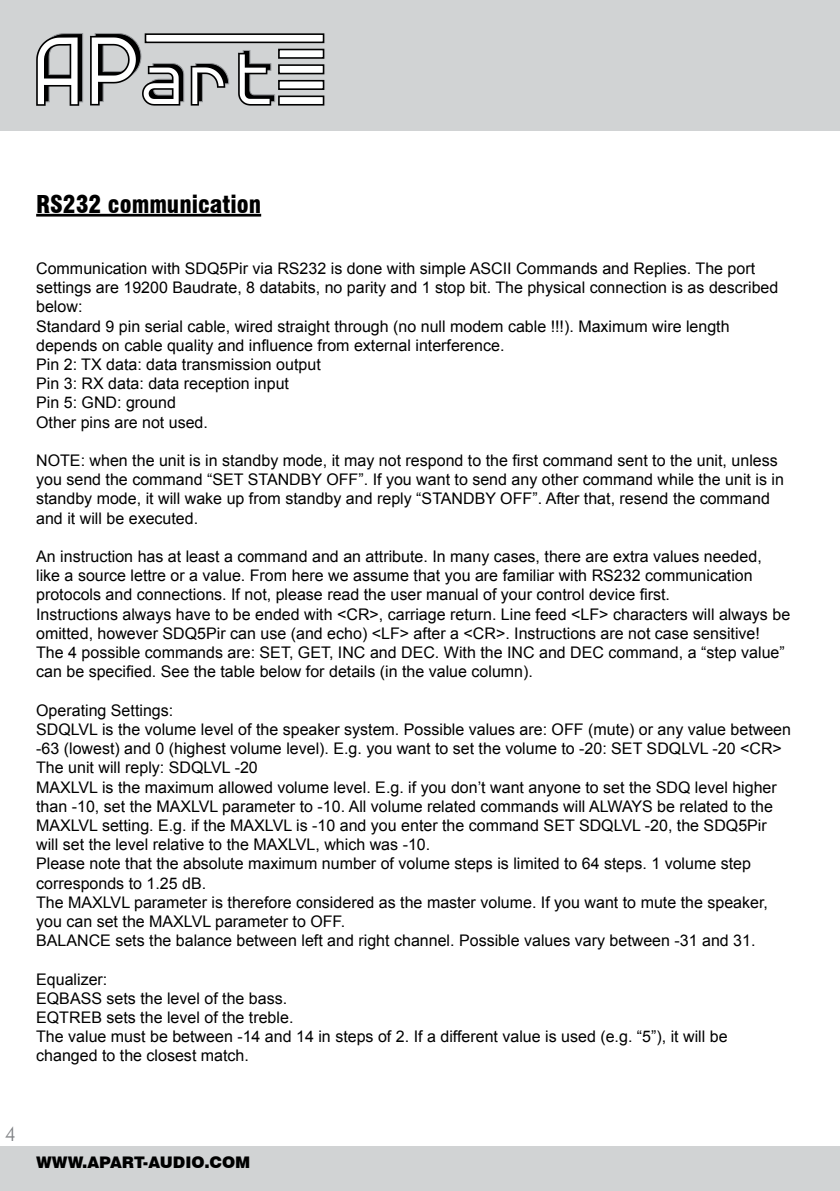
<style>
.page{position:relative;width:840px;height:1191px;background:#fff}
.page>*{position:absolute;margin:0;border:0;box-sizing:border-box;transform-origin:0 0}
.t1{font:900 condensed 24px "Swiss 721 BT";color:#000}
.t2{font:300 20px "Futura BT";color:#808285}
.t3{font:16px/19.2px "Arial";color:#000}
.t4{font:900 16px "Swiss 721 BT";color:#000}
</style>
<div class="page">
<div style="left:0;top:0;width:839px;height:130px;background:#d1d3d4"></div>
<svg style="left:36px;top:33px;width:47px;height:73px"></svg>
<svg style="left:90px;top:33px;width:94px;height:73px"></svg>
<svg style="left:191px;top:63px;width:38px;height:43px"></svg>
<svg style="left:238px;top:50px;width:37px;height:56px"></svg>
<div style="left:145px;top:34px;width:178px;height:8px;background:#fff"></div>
<div style="left:145px;top:33px;width:179px;height:10px;border:2px solid #000"></div>
<div style="left:279px;top:49px;width:44px;height:9px;background:#fff"></div>
<div style="left:278px;top:49px;width:46px;height:10px;border:2px solid #000"></div>
<div style="left:279px;top:96px;width:44px;height:9px;background:#fff"></div>
<div style="left:278px;top:95px;width:46px;height:11px;border:2px solid #000"></div>
<div style="left:279px;top:65px;width:44px;height:9px;background:#fff"></div>
<div style="left:278px;top:64px;width:46px;height:10px;border:2px solid #000"></div>
<div style="left:279px;top:81px;width:44px;height:8px;background:#fff"></div>
<div style="left:278px;top:80px;width:46px;height:10px;border:2px solid #000"></div>
<div style="left:0;top:1146px;width:839px;height:45px;background:#d1d3d4"></div>
<hr style="left:36px;top:214px;width:225px;height:2px;background:#000">
<h1 class="t1" style="left:36px;top:189px;width:226px">RS232 communication</h1>
<p class="t3" style="left:36px;top:259px;width:743px">Communication with SDQ5Pir via RS232 is done with simple ASCII Commands and Replies. The port settings are 19200 Baudrate, 8 databits, no parity and 1 stop bit. The physical connection is as described below:<br>Standard 9 pin serial cable, wired straight through (no null modem cable !!!). Maximum wire length depends on cable quality and influence from external interference.<br>Pin 2: TX data: data transmission output<br>Pin 3: RX data: data reception input<br>Pin 5: GND: ground<br>Other pins are not used.</p>
<p class="t3" style="left:36px;top:451px;width:748px">NOTE: when the unit is in standby mode, it may not respond to the first command sent to the unit, unless you send the command “SET STANDBY OFF”. If you want to send any other command while the unit is in standby mode, it will wake up from standby and reply “STANDBY OFF”. After that, resend the command and it will be executed.</p>
<p class="t3" style="left:36px;top:547px;width:755px">An instruction has at least a command and an attribute. In many cases, there are extra values needed,<br>like a source lettre or a value. From here we assume that you are familiar with RS232 communication protocols and connections. If not, please read the user manual of your control device first.<br>Instructions always have to be ended with &lt;CR&gt;, carriage return. Line feed &lt;LF&gt; characters will always be omitted, however SDQ5Pir can use (and echo) &lt;LF&gt; after a &lt;CR&gt;. Instructions are not case sensitive!<br>The 4 possible commands are: SET, GET, INC and DEC. With the INC and DEC command, a “step value” can be specified. See the table below for details (in the value column).</p>
<p class="t3" style="left:36px;top:700px;width:756px">Operating Settings:<br>SDQLVL is the volume level of the speaker system. Possible values are: OFF (mute) or any value between -63 (lowest) and 0 (highest volume level). E.g. you want to set the volume to -20: SET SDQLVL -20 &lt;CR&gt; The unit will reply: SDQLVL -20<br>MAXLVL is the maximum allowed volume level. E.g. if you don’t want anyone to set the SDQ level higher than -10, set the MAXLVL parameter to -10. All volume related commands will ALWAYS be related to the MAXLVL setting. E.g. if the MAXLVL is -10 and you enter the command SET SDQLVL -20, the SDQ5Pir will set the level relative to the MAXLVL, which was -10.<br>Please note that the absolute maximum number of volume steps is limited to 64 steps. 1 volume step corresponds to 1.25 dB.<br>The MAXLVL parameter is therefore considered as the master volume. If you want to mute the speaker, you can set the MAXLVL parameter to OFF.<br>BALANCE sets the balance between left and right channel. Possible values vary between -31 and 31.</p>
<p class="t3" style="left:36px;top:969px;width:692px">Equalizer:<br>EQBASS sets the level of the bass.<br>EQTREB sets the level of the treble.<br>The value must be between -14 and 14 in steps of 2. If a different value is used (e.g. “5”), it will be changed to the closest match.</p>
<p class="t2" style="left:5px;top:1122px;width:13px">4</p>
<p class="t4" style="left:36px;top:1152px;width:216px">WWW.APART-AUDIO.COM</p>
</div>
